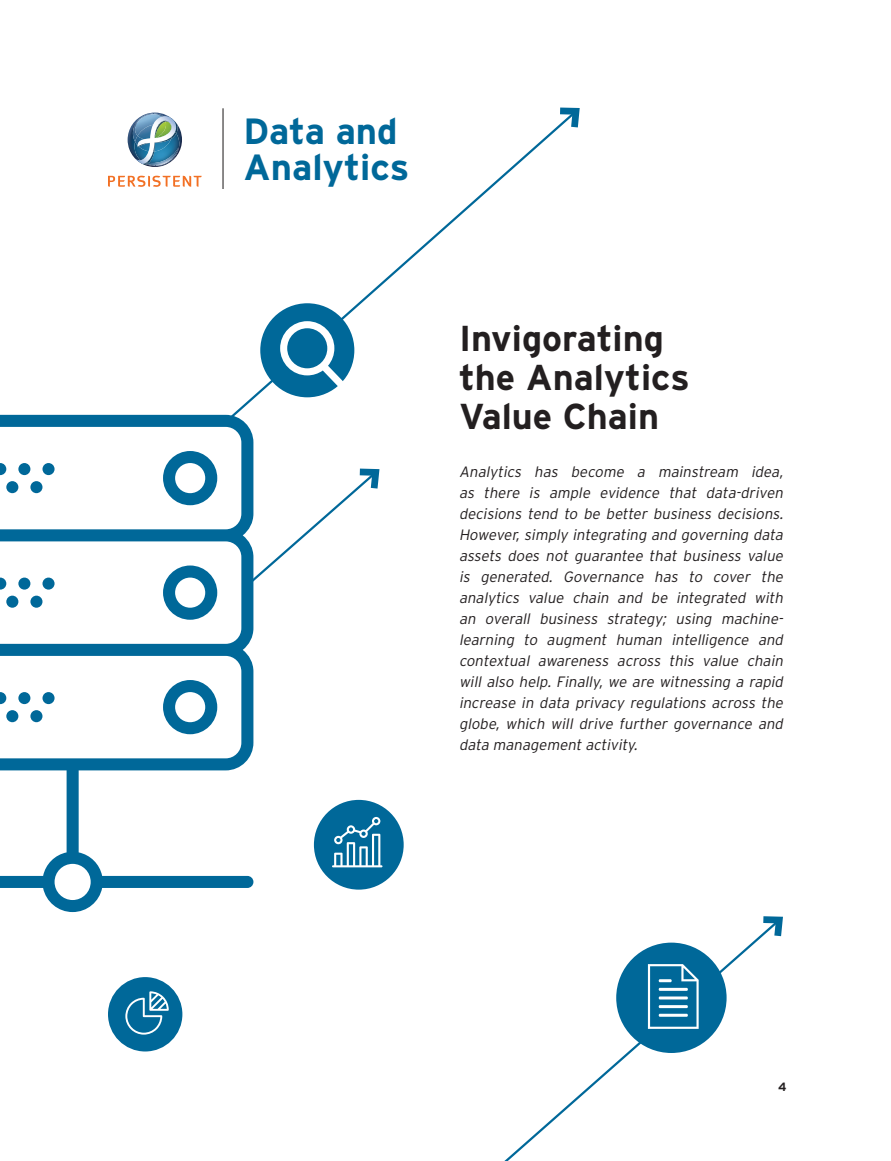
<style>
.page{position:relative;width:891px;height:1161px;background:#fff}
.page>*{position:absolute;margin:0;border:0;box-sizing:border-box;transform-origin:0 0}
.t1{font:700 36.45px/36.8px "Interstate";color:#006899}
.t2{font:700 36px/39px "Interstate";color:#231f20}
.t3{font:italic 300 15px/21px "Interstate";color:#231f20}
.t4{font:700 12px "Interstate";color:#231f20}
</style>
<div class="page">
<img style="left:128px;top:123px;width:54px;height:44px">
<img style="left:178px;top:129px;width:1px;height:37px">
<svg style="left:133px;top:113px;width:45px;height:53px"></svg>
<svg style="left:108px;top:176px;width:94px;height:11px"></svg>
<svg style="left:223px;top:108px;width:330px;height:307px"></svg>
<svg style="left:553px;top:107px;width:27px;height:26px"></svg>
<svg style="left:253px;top:465px;width:127px;height:124px"></svg>
<svg style="left:504px;top:939px;width:252px;height:222px"></svg>
<svg style="left:756px;top:916px;width:27px;height:26px"></svg>
<svg style="left:0;top:415px;width:253px;height:351px"></svg>
<svg style="left:163px;top:566px;width:54px;height:54px"></svg>
<svg style="left:0;top:578px;width:6px;height:12px"></svg>
<div style="left:18px;top:578px;width:12px;height:12px;background:#006899;border-radius:50%"></div>
<div style="left:6px;top:596px;width:12px;height:12px;background:#006899;border-radius:50%"></div>
<div style="left:42px;top:578px;width:13px;height:12px;background:#006899;border-radius:50%"></div>
<div style="left:30px;top:596px;width:12px;height:12px;background:#006899;border-radius:50%"></div>
<svg style="left:163px;top:680px;width:54px;height:54px"></svg>
<svg style="left:0;top:692px;width:6px;height:12px"></svg>
<div style="left:18px;top:692px;width:12px;height:12px;background:#006899;border-radius:50%"></div>
<div style="left:6px;top:710px;width:12px;height:12px;background:#006899;border-radius:50%"></div>
<div style="left:42px;top:692px;width:13px;height:12px;background:#006899;border-radius:50%"></div>
<div style="left:30px;top:710px;width:12px;height:12px;background:#006899;border-radius:50%"></div>
<svg style="left:0;top:766px;width:253px;height:146px"></svg>
<div style="left:260px;top:303px;width:94px;height:94px;background:#006899;border-radius:50%"></div>
<div style="left:108px;top:977px;width:74px;height:75px;background:#006899;border-radius:50%"></div>
<div style="left:616px;top:943px;width:111px;height:110px;background:#006899;border-radius:50%"></div>
<svg style="left:648px;top:964px;width:51px;height:65px"></svg>
<div style="left:314px;top:800px;width:90px;height:90px;background:#006899;border-radius:50%"></div>
<svg style="left:280px;top:321px;width:65px;height:67px"></svg>
<svg style="left:125px;top:991px;width:44px;height:44px"></svg>
<svg style="left:332px;top:817px;width:51px;height:50px"></svg>
<p class="t1" style="left:243px;top:112px;width:168px">Data and<br>Analytics</p>
<p class="t2" style="left:459px;top:319px;width:232px">Invigorating the Analytics<br>Value Chain</p>
<p class="t3" style="left:459px;top:461px;width:328px">Analytics has become a mainstream idea, as there is ample evidence that data-driven decisions tend to be better business decisions.<br>However, simply integrating and governing data assets does not guarantee that business value is generated. Governance has to cover the analytics value chain and be integrated with an overall business strategy; using machine&shy;learning to augment human intelligence and contextual awareness across this value chain will also help. Finally, we are witnessing a rapid increase in data privacy regulations across the globe, which will drive further governance and data management activity.</p>
<p class="t4" style="left:778px;top:1080px;width:10px">4</p>
</div>
